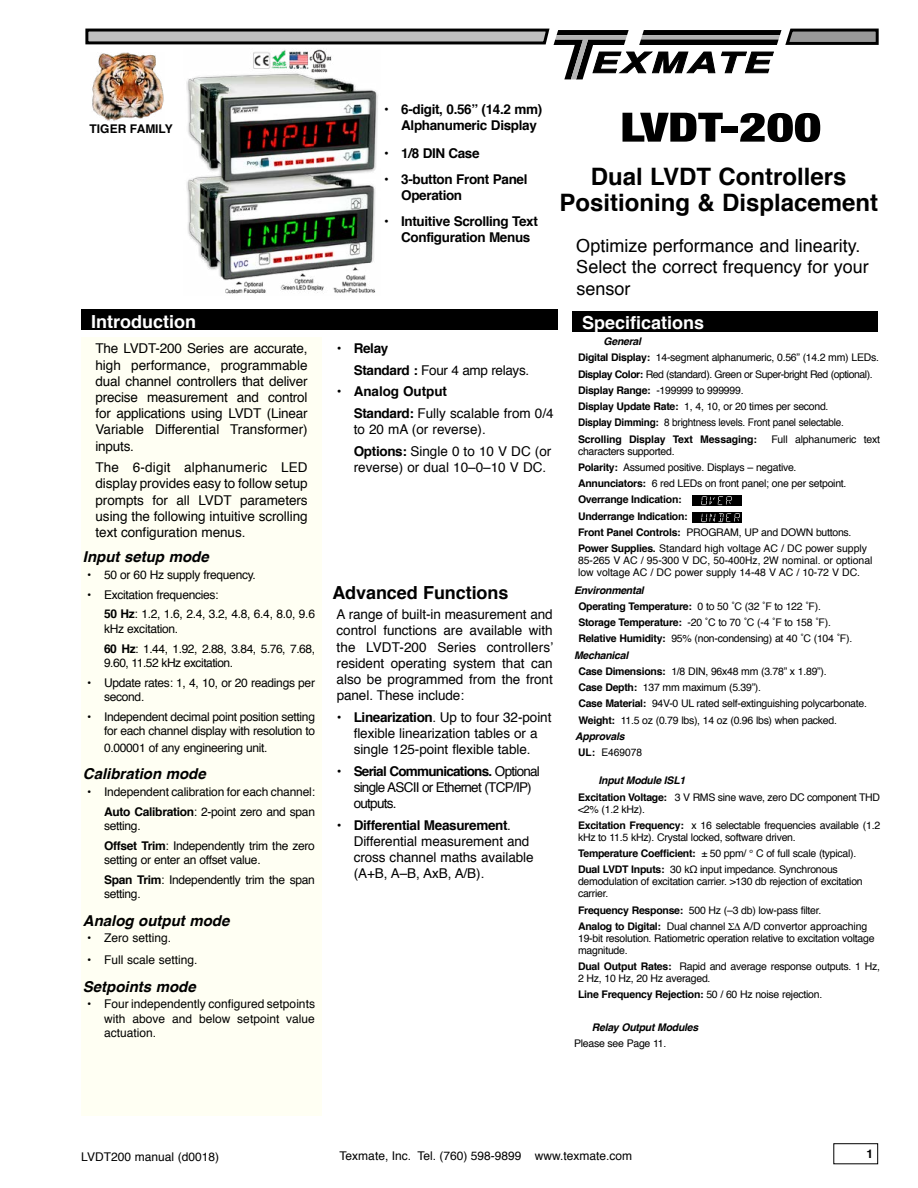
<style>
.page{position:relative;width:918px;height:1188px;background:#fff}
.page>*{position:absolute;margin:0;border:0;box-sizing:border-box;transform-origin:0 0}
.t1{font:900 condensed 40.5px "Helvetica Neue";color:#000;scale:1.3 1}
.t2{font:700 24px/25.5px "Helvetica";color:#000;text-align:center}
.t3{font:18px/21.6px "Helvetica";color:#000}
.t4{font:700 18px "Helvetica";color:#fff}
.t5{font:700 18px "Helvetica";letter-spacing:-.005em;color:#000}
.t6{font:italic 700 15px "Helvetica";color:#000}
.t7{font:13.5px/16.2px "Helvetica";letter-spacing:-.005em;color:#000;text-align:justify}
.t8{font:700 13.5px/16.2px "Helvetica";letter-spacing:-.025em;color:#000}
.t9{font:13.5px/16.2px "Helvetica";letter-spacing:-.055em;color:#000}
.t10{font:13.5px/21.6px "Helvetica";letter-spacing:-.025em;color:#000}
.t11{font:12px/19.8px "Helvetica";letter-spacing:-.025em;color:#000}
.t12{font:12px "Helvetica";color:#000}
.t13{font:700 12px "Helvetica";color:#000}
.t14{font:10.5px/16.2px "Helvetica";letter-spacing:-.025em;color:#000}
.t15{font:10.5px/12px "Helvetica";letter-spacing:-.005em;color:#000}
.t16{font:700 10.5px "Helvetica";letter-spacing:-.025em;color:#000}
.t17{font:italic 700 10.5px "Helvetica";letter-spacing:-.025em;color:#000}
.t18{font:10.5px "Helvetica";color:#000}
.s1{font-weight:700}
.s2{font-weight:700;font-style:italic}
.s3{font-weight:400}
</style>
<div class="page">
<div style="left:833px;top:1143px;width:45px;height:21px;border:1px solid #000"></div>
<div style="left:81px;top:338px;width:240px;height:778px;background:#fffff3"></div>
<div style="left:81px;top:309px;width:476px;height:21px;background:#000"></div>
<div style="left:572px;top:311px;width:306px;height:20px;background:#000"></div>
<div style="left:692px;top:496px;width:50px;height:10px;background:#000"></div>
<svg style="left:701px;top:496px;width:31px;height:9px"></svg>
<svg style="left:692px;top:513px;width:50px;height:10px"></svg>
<svg style="left:693px;top:513px;width:48px;height:9px"></svg>
<svg style="left:85px;top:28px;width:794px;height:51px"></svg>
<img style="left:90px;top:53px;width:75px;height:68px">
<img style="left:184px;top:48px;width:196px;height:246px">
<p class="t13" style="left:90px;top:119px;width:85px">TIGER FAMILY</p>
<p class="t8" style="left:401px;top:101px;width:143px;text-indent:-17px">• 6-digit, 0.56” (14.2 mm)<br>Alphanumeric Display</p>
<p class="t8" style="left:384px;top:145px;width:97px">• 1/8 DIN Case</p>
<p class="t8" style="left:401px;top:171px;width:128px;text-indent:-17px">• 3-button Front Panel<br>Operation</p>
<p class="t8" style="left:401px;top:213px;width:138px;text-indent:-17px">• Intuitive Scrolling Text<br>Configuration Menus</p>
<h1 class="t1" style="left:620px;top:94px;width:156px">LVDT-200</h1>
<h2 class="t2" style="left:559px;top:164px;width:320px">Dual LVDT Controllers<br>Positioning &amp; Displacement</h2>
<h3 class="t3" style="left:576px;top:235px;width:294px">Optimize performance and linearity.<br>Select the correct frequency for your sensor</h3>
<h3 class="t4" style="left:91px;top:307px;width:106px">Introduction</h3>
<h3 class="t4" style="left:582px;top:308px;width:124px">Specifications</h3>
<p class="t7" style="left:95px;top:341px;width:214px">The LVDT-200 Series are accurate, high performance, programmable dual channel controllers that deliver precise measurement and control for applications using LVDT (Linear Variable Differential Transformer) inputs.</p>
<p class="t7" style="left:96px;top:460px;width:214px">The 6-digit alphanumeric LED display provides easy to follow setup prompts for all LVDT parameters using the following intuitive scrolling text configuration menus.</p>
<h3 class="t6" style="left:83px;top:545px;width:127px">Input setup mode</h3>
<p class="t11" style="left:87px;top:565px;width:170px">• 50 or 60 Hz supply frequency.</p>
<p class="t11" style="left:104px;top:585px;width:212px;text-indent:-17px">• Excitation frequencies:<br><span class="s1">50 Hz</span>: 1.2, 1.6, 2.4, 3.2, 4.8, 6.4, 8.0, 9.6</p>
<p class="t11" style="left:104px;top:619px;width:212px">kHz excitation.<br><span class="s1">60 Hz</span>: 1.44, 1.92, 2.88, 3.84, 5.76, 7.68,</p>
<p class="t11" style="left:104px;top:653px;width:131px">9.60, 11.52 kHz excitation.</p>
<p class="t11" style="left:104px;top:676px;width:212px;line-height:14.4px;text-indent:-17px">• Update rates: 1, 4, 10, or 20 readings per second.</p>
<p class="t11" style="left:87px;top:710px;width:229px;line-height:14.4px;text-align:right">• Independent decimal point position setting for each channel display with resolution to</p>
<p class="t11" style="left:104px;top:738px;width:165px">0.00001 of any engineering unit.</p>
<h3 class="t6" style="left:83px;top:762px;width:124px">Calibration mode</h3>
<p class="t11" style="left:87px;top:782px;width:229px;text-align:right">• Independent calibration for each channel:<br><span class="s1">Auto Calibration</span>: 2-point zero and span</p>
<p class="t11" style="left:104px;top:816px;width:212px">setting.<br><span class="s1">Offset Trim</span>: Independently trim the zero</p>
<p class="t11" style="left:104px;top:850px;width:212px">setting or enter an offset value.<br><span class="s1">Span Trim</span>: Independently trim the span</p>
<p class="t11" style="left:104px;top:885px;width:38px">setting.</p>
<h3 class="t6" style="left:83px;top:908px;width:148px">Analog output mode</h3>
<p class="t12" style="left:87px;top:929px;width:86px">• Zero setting.</p>
<p class="t12" style="left:87px;top:951px;width:112px">• Full scale setting.</p>
<h3 class="t6" style="left:83px;top:974px;width:114px">Setpoints mode</h3>
<p class="t11" style="left:104px;top:997px;width:212px;line-height:14.4px;text-align:justify;text-indent:-17px">• Four independently configured setpoints with above and below setpoint value actuation.</p>
<p class="t10" style="left:354px;top:338px;width:177px;text-indent:-17px">• <span class="s1">Relay<br>Standard :</span> Four 4 amp relays.</p>
<p class="t7" style="left:354px;top:381px;width:201px;line-height:21.6px;text-indent:-17px">• <span class="s1">Analog Output<br>Standard:</span> Fully scalable from 0/4</p>
<p class="t7" style="left:354px;top:419px;width:199px;line-height:21.6px">to 20 mA (or reverse).<br><span class="s1">Options:</span> Single 0 to 10 V DC (or</p>
<p class="t7" style="left:354px;top:459px;width:194px">reverse) or dual 10–0–10 V DC.</p>
<h3 class="t5" style="left:332px;top:578px;width:178px">Advanced Functions</h3>
<p class="t7" style="left:337px;top:607px;width:218px">A range of built-in measurement and control functions are available with the LVDT-200 Series controllers’ resident operating system that can also be programmed from the front panel. These include:</p>
<p class="t7" style="left:337px;top:709px;width:216px;text-align:center">• <span class="s1">Linearization</span>. Up to four 32-point flexible linearization tables or a single 125-point flexible table.</p>
<p class="t9" style="left:354px;top:763px;width:188px;text-indent:-17px">• <span class="s1">Serial Communications.</span> Optional single ASCII or Ethernet (TCP/IP) outputs.</p>
<p class="t7" style="left:354px;top:817px;width:182px;text-align:left;text-indent:-17px">• <span class="s1">Differential Measurement</span>.<br>Differential measurement and cross channel maths available (A+B, A–B, AxB, A/B).</p>
<p class="t14" style="left:578px;top:334px;width:302px;text-indent:26px"><span class="s2">General<br></span><span class="s1">Digital Display:</span> 14-segment alphanumeric, 0.56” (14.2 mm) LEDs.<br><span class="s1">Display Color:</span> Red (standard). Green or Super-bright Red (optional).<br><span class="s1">Display Range:</span> -199999 to 999999.<br><span class="s1">Display Update Rate:</span> 1, 4, 10, or 20 times per second.<br><span class="s1">Display Dimming:</span> 8 brightness levels. Front panel selectable.<br><span class="s1">Scrolling Display Text Messaging:</span></p>
<p class="t14" style="left:771px;top:431px;width:110px">Full alphanumeric text</p>
<p class="t14" style="left:578px;top:443px;width:290px">characters supported.<br><span class="s1">Polarity:</span> Assumed positive. Displays -– negative.<br><span class="s1">Annunciators:</span> 6 red LEDs on front panel; one per setpoint.<br><span class="s1">Overrange Indication:<br>Underrange Indication:<br>Front Panel Controls:</span> PROGRAM, UP and DOWN buttons.<br><span class="s1">Power Supplies.</span> Standard high voltage AC / DC power supply</p>
<p class="t15" style="left:578px;top:555px;width:296px">85-265 V AC / 95-300 V DC, 50-400Hz, 2W nominal. or optional low voltage AC / DC power supply 14-48 V AC / 10-72 V DC.</p>
<p class="t17" style="left:574px;top:581px;width:71px">Environmental</p>
<p class="t16" style="left:578px;top:598px;width:244px">Operating Temperature: <span class="s3">0 to 50 ˚C (32 ˚F to 122 ˚F).</span></p>
<p class="t14" style="left:578px;top:615px;width:254px"><span class="s1">Storage Temperature:</span> -20 ˚C to 70 ˚C (-4 ˚F to 158 ˚F).</p>
<p class="t14" style="left:578px;top:631px;width:275px"><span class="s1">Relative Humidity:</span> 95% (non-condensing) at 40 ˚C (104 ˚F).</p>
<p class="t17" style="left:574px;top:646px;width:56px">Mechanical</p>
<p class="t14" style="left:578px;top:663px;width:250px"><span class="s1">Case Dimensions:</span> 1/8 DIN, 96x48 mm (3.78” x 1.89”).</p>
<p class="t14" style="left:578px;top:680px;width:184px"><span class="s1">Case Depth:</span> 137 mm maximum (5.39”).</p>
<p class="t14" style="left:578px;top:696px;width:290px"><span class="s1">Case Material:</span> 94V-0 UL rated self-extinguishing polycarbonate.</p>
<p class="t14" style="left:578px;top:712px;width:260px"><span class="s1">Weight:</span> 11.5 oz (0.79 lbs), 14 oz (0.96 lbs) when packed.</p>
<p class="t17" style="left:575px;top:728px;width:51px">Approvals</p>
<p class="t18" style="left:578px;top:744px;width:65px"><span class="s1">UL:</span> E469078</p>
<p class="t14" style="left:578px;top:773px;width:304px;text-indent:20px"><span class="s2">Input Module ISL1<br></span><span class="s1">Excitation Voltage:</span> 3 V RMS sine wave, zero DC component THD</p>
<p class="t14" style="left:578px;top:801px;width:304px">&lt;2% (1.2 kHz).<br><span class="s1">Excitation Frequency:</span> x 16 selectable frequencies available (1.2</p>
<p class="t14" style="left:578px;top:829px;width:280px">kHz to 11.5 kHz). Crystal locked, software driven.<br><span class="s1">Temperature Coefficient:</span> ± 50 ppm/ ° C of full scale (typical).<br><span class="s1">Dual LVDT Inputs:</span> 30 kΩ input impedance. Synchronous</p>
<p class="t14" style="left:578px;top:876px;width:286px;line-height:12px">demodulation of excitation carrier. &gt;130 db rejection of excitation carrier.</p>
<p class="t14" style="left:578px;top:902px;width:245px"><span class="s1">Frequency Response:</span> 500 Hz (–3 db) low-pass filter.<br><span class="s1">Analog to Digital:</span> Dual channel</p>
<p class="t14" style="left:578px;top:921px;width:298px;line-height:12px;text-indent:165px">A/D convertor approaching<br>19-bit resolution. Ratiometric operation relative to excitation voltage magnitude.</p>
<p class="t14" style="left:578px;top:961px;width:304px;line-height:12px"><span class="s1">Dual Output Rates:</span> Rapid and average response outputs. 1 Hz,<br>2 Hz, 10 Hz, 20 Hz averaged.</p>
<p class="t16" style="left:578px;top:986px;width:246px">Line Frequency Rejection: <span class="s3">50 / 60 Hz noise rejection.</span></p>
<p class="t17" style="left:592px;top:1019px;width:108px">Relay Output Modules</p>
<p class="t14" style="left:574px;top:1036px;width:94px">Please see Page 11.</p>
<p class="t12" style="left:81px;top:1148px;width:139px">LVDT200 manual (d0018)</p>
<p class="t12" style="left:340px;top:1147px;width:294px">Texmate, Inc. Tel. (760) 598-9899 www.texmate.com</p>
<p class="t13" style="left:866px;top:1144px;width:8px">1</p>
</div>
